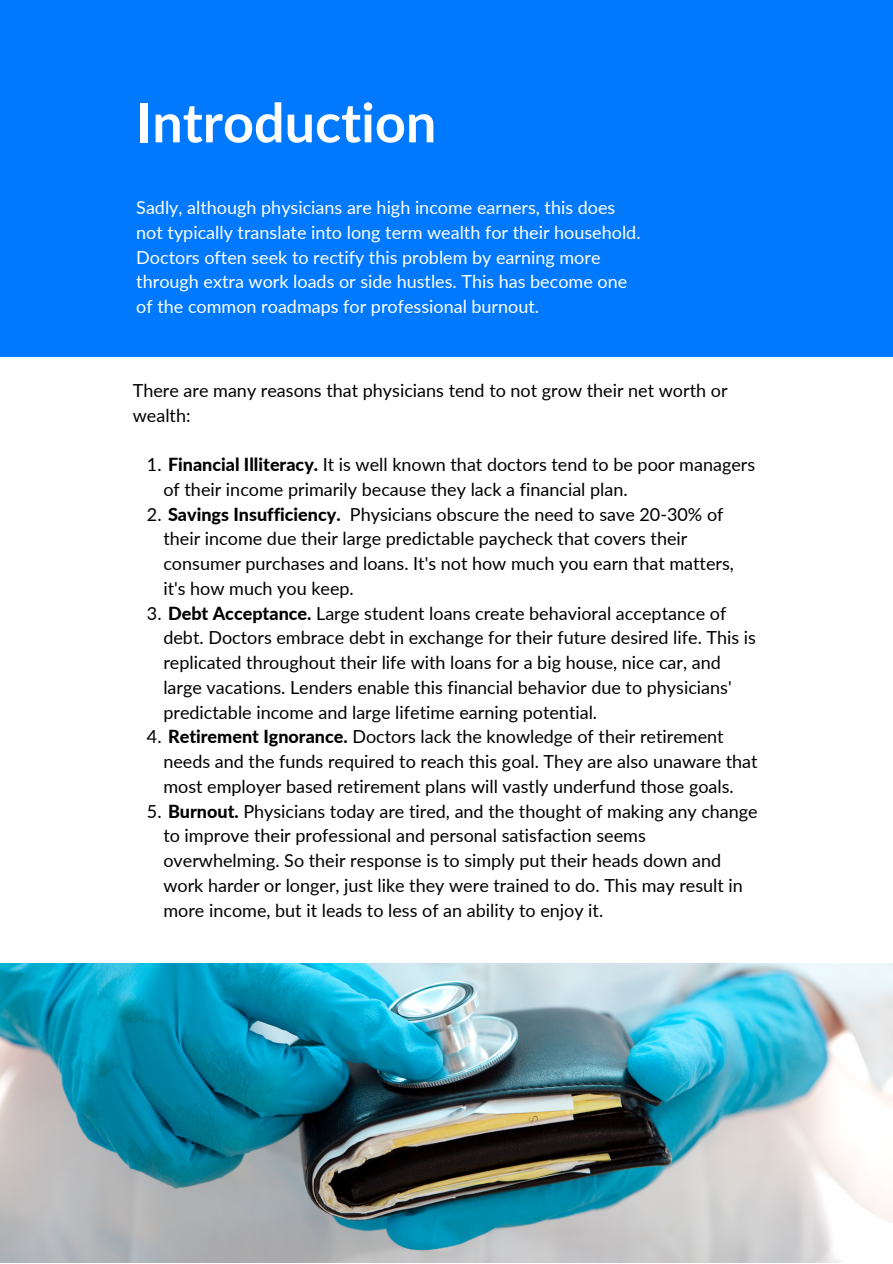
<style>
.page{position:relative;width:893px;height:1264px;background:#fff}
.page>*{position:absolute;margin:0;border:0;box-sizing:border-box;transform-origin:0 0}
.t1{font:700 54px "Lato";color:#fff}
.t2{font:18px/24.8px "Lato";color:#000}
.t3{font:18px/24.8px "Lato";color:#fff}
.s1{font-weight:800}
</style>
<div class="page">
<div style="left:0;top:0;width:892px;height:356px;background:#0079ff"></div>
<img style="left:0;top:963px;width:892px;height:299px">
<h1 class="t1" style="left:136px;top:89px;width:301px">Introduction</h1>
<p class="t3" style="left:136px;top:195px;width:506px">Sadly, although physicians are high income earners, this does not typically translate into long term wealth for their household.<br>Doctors often seek to rectify this problem by earning more through extra work loads or side hustles. This has become one of the common roadmaps for professional burnout.</p>
<p class="t2" style="left:133px;top:377px;width:596px">There are many reasons that physicians tend to not grow their net worth or wealth:</p>
<p class="t2" style="left:163px;top:452px;width:593px;text-indent:-16px">1. <span class="s1">Financial Illiteracy.</span> It is well known that doctors tend to be poor managers of their income primarily because they lack a financial plan.</p>
<p class="t2" style="left:163px;top:501px;width:572px;text-indent:-16px">2. <span class="s1">Savings Insufficiency.</span> Physicians obscure the need to save 20-30% of their income due their large predictable paycheck that covers their consumer purchases and loans. It's not how much you earn that matters, it's how much you keep.</p>
<p class="t2" style="left:163px;top:600px;width:594px;text-indent:-16px">3. <span class="s1">Debt Acceptance.</span> Large student loans create behavioral acceptance of debt. Doctors embrace debt in exchange for their future desired life. This is replicated throughout their life with loans for a big house, nice car, and large vacations. Lenders enable this financial behavior due to physicians' predictable income and large lifetime earning potential.</p>
<p class="t2" style="left:163px;top:724px;width:595px;text-indent:-16px">4. <span class="s1">Retirement Ignorance.</span> Doctors lack the knowledge of their retirement needs and the funds required to reach this goal. They are also unaware that most employer based retirement plans will vastly underfund those goals.</p>
<p class="t2" style="left:163px;top:798px;width:596px;text-indent:-16px">5. <span class="s1">Burnout.</span> Physicians today are tired, and the thought of making any change to improve their professional and personal satisfaction seems overwhelming. So their response is to simply put their heads down and work harder or longer, just like they were trained to do. This may result in more income, but it leads to less of an ability to enjoy it.</p>
</div>
